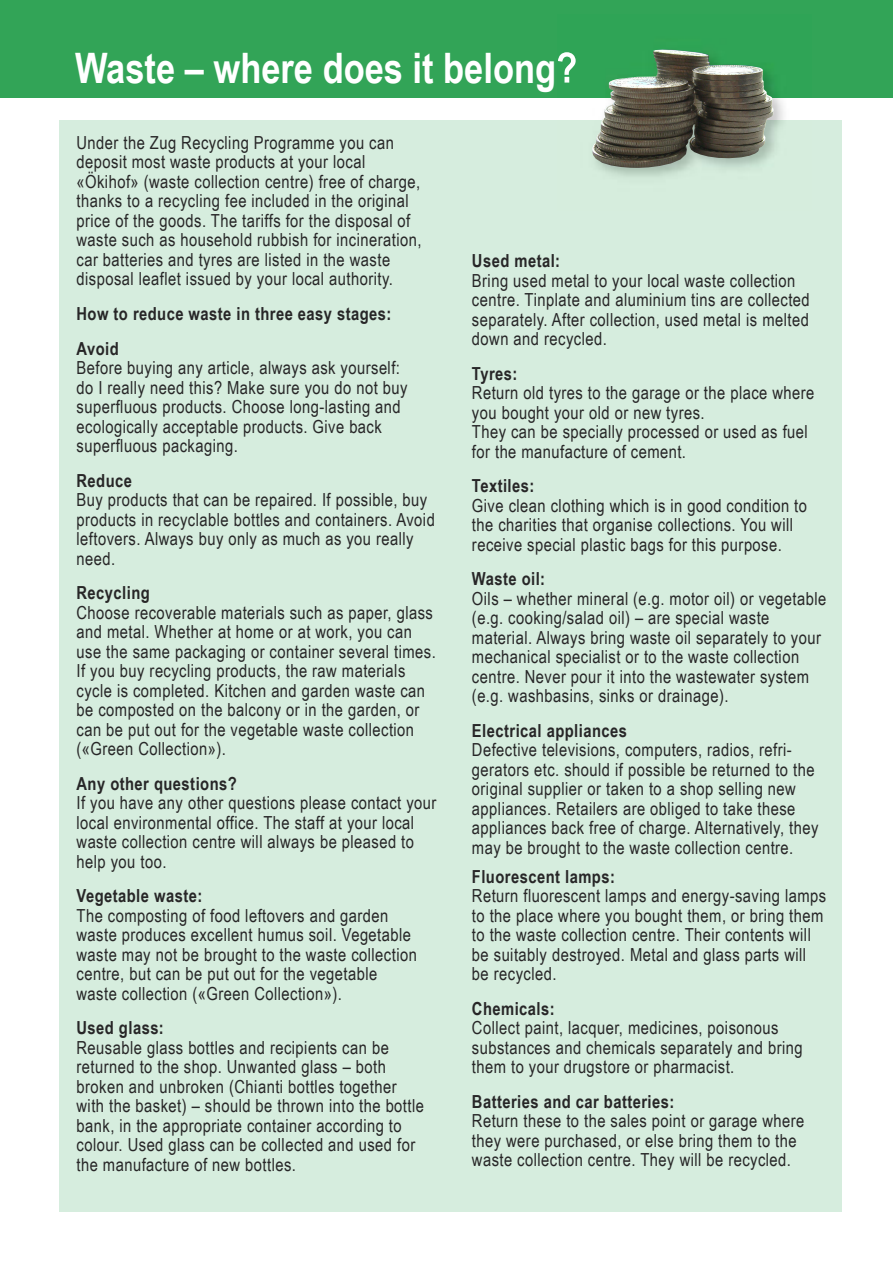
<style>
.page{position:relative;width:893px;height:1263px;background:#fff}
.page>*{position:absolute;margin:0;border:0;box-sizing:border-box;transform-origin:0 0}
.t1{font:700 42px "Arial Narrow";color:#fff}
.t2{font:18px/19.5px "Arial Narrow";letter-spacing:.025em;color:#272627}
.t3{font:700 18px/34.5px "Arial Narrow";letter-spacing:.025em;color:#272627}
</style>
<div class="page">
<div style="left:0;top:0;width:893px;height:98px;background:#32a457"></div>
<div style="left:60px;top:121px;width:782px;height:1091px;background:#d6edde"></div>
<img style="left:557px;top:52px;width:254px;height:125px">
<img style="left:592px;top:49px;width:182px;height:119px">
<h1 class="t1" style="left:75px;top:43px;width:504px">Waste – where does it belong?</h1>
<p class="t2" style="left:77px;top:133px;width:346px">Under the Zug Recycling Programme you can deposit most waste products at your local «Ökihof» (waste collection centre) free of charge, thanks to a recycling fee included in the original price of the goods. The tariffs for the disposal of waste such as household rubbish for incineration, car batteries and tyres are listed in the waste disposal leaflet issued by your local authority.</p>
<p class="t3" style="left:77px;top:296px;width:316px">How to reduce waste in three easy stages:<br>Avoid</p>
<p class="t2" style="left:77px;top:358px;width:332px">Before buying any article, always ask yourself: do I really need this? Make sure you do not buy superfluous products. Choose long-lasting and ecologically acceptable products. Give back superfluous packaging.</p>
<p class="t3" style="left:77px;top:463px;width:57px">Reduce</p>
<p class="t2" style="left:77px;top:490px;width:360px">Buy products that can be repaired. If possible, buy products in recyclable bottles and containers. Avoid leftovers. Always buy only as much as you really need.</p>
<p class="t3" style="left:77px;top:575px;width:75px">Recycling</p>
<p class="t2" style="left:77px;top:602px;width:361px">Choose recoverable materials such as paper, glass and metal. Whether at home or at work, you can use the same packaging or container several times.<br>If you buy recycling products, the raw materials cycle is completed. Kitchen and garden waste can be composted on the balcony or in the garden, or can be put out for the vegetable waste collection («Green Collection»).</p>
<p class="t3" style="left:77px;top:766px;width:162px">Any other questions?</p>
<p class="t2" style="left:77px;top:793px;width:361px">If you have any other questions please contact your local environmental office. The staff at your local waste collection centre will always be pleased to help you too.</p>
<p class="t3" style="left:77px;top:878px;width:127px">Vegetable waste:</p>
<p class="t2" style="left:77px;top:905px;width:342px">The composting of food leftovers and garden waste produces excellent humus soil. Vegetable waste may not be brought to the waste collection centre, but can be put out for the vegetable waste collection («Green Collection»).</p>
<p class="t3" style="left:77px;top:1010px;width:89px">Used glass:</p>
<p class="t2" style="left:77px;top:1037px;width:349px">Reusable glass bottles and recipients can be returned to the shop. Unwanted glass – both broken and unbroken (Chianti bottles together with the basket) – should be thrown into the bottle bank, in the appropriate container according to colour. Used glass can be collected and used for the manufacture of new bottles.</p>
<p class="t3" style="left:472px;top:243px;width:90px">Used metal:</p>
<p class="t2" style="left:472px;top:270px;width:339px">Bring used metal to your local waste collection centre. Tinplate and aluminium tins are collected separately. After collection, used metal is melted down and recycled.</p>
<p class="t3" style="left:472px;top:356px;width:47px">Tyres:</p>
<p class="t2" style="left:472px;top:383px;width:344px">Return old tyres to the garage or the place where you bought your old or new tyres.<br>They can be specially processed or used as fuel for the manufacture of cement.</p>
<p class="t3" style="left:472px;top:468px;width:64px">Textiles:</p>
<p class="t2" style="left:472px;top:495px;width:337px">Give clean clothing which is in good condition to the charities that organise collections. You will receive special plastic bags for this purpose.</p>
<p class="t3" style="left:472px;top:561px;width:75px">Waste oil:</p>
<p class="t2" style="left:472px;top:588px;width:356px">Oils – whether mineral (e.g. motor oil) or vegetable (e.g. cooking/salad oil) – are special waste material. Always bring waste oil separately to your mechanical specialist or to the waste collection centre. Never pour it into the wastewater system (e.g. washbasins, sinks or drainage).</p>
<p class="t3" style="left:472px;top:713px;width:157px">Electrical appliances</p>
<p class="t2" style="left:472px;top:740px;width:348px">Defective televisions, computers, radios, refri&shy;gerators etc. should if possible be returned to the original supplier or taken to a shop selling new appliances. Retailers are obliged to take these appliances back free of charge. Alternatively, they may be brought to the waste collection centre.</p>
<p class="t3" style="left:472px;top:859px;width:144px">Fluorescent lamps:</p>
<p class="t2" style="left:472px;top:886px;width:356px">Return fluorescent lamps and energy-saving lamps to the place where you bought them, or bring them to the waste collection centre. Their contents will be suitably destroyed. Metal and glass parts will be recycled.</p>
<p class="t3" style="left:472px;top:991px;width:84px">Chemicals:</p>
<p class="t2" style="left:472px;top:1018px;width:332px">Collect paint, lacquer, medicines, poisonous substances and chemicals separately and bring them to your drugstore or pharmacist.</p>
<p class="t3" style="left:472px;top:1084px;width:204px">Batteries and car batteries:</p>
<p class="t2" style="left:472px;top:1111px;width:334px">Return these to the sales point or garage where they were purchased, or else bring them to the waste collection centre. They will be recycled.</p>
</div>
